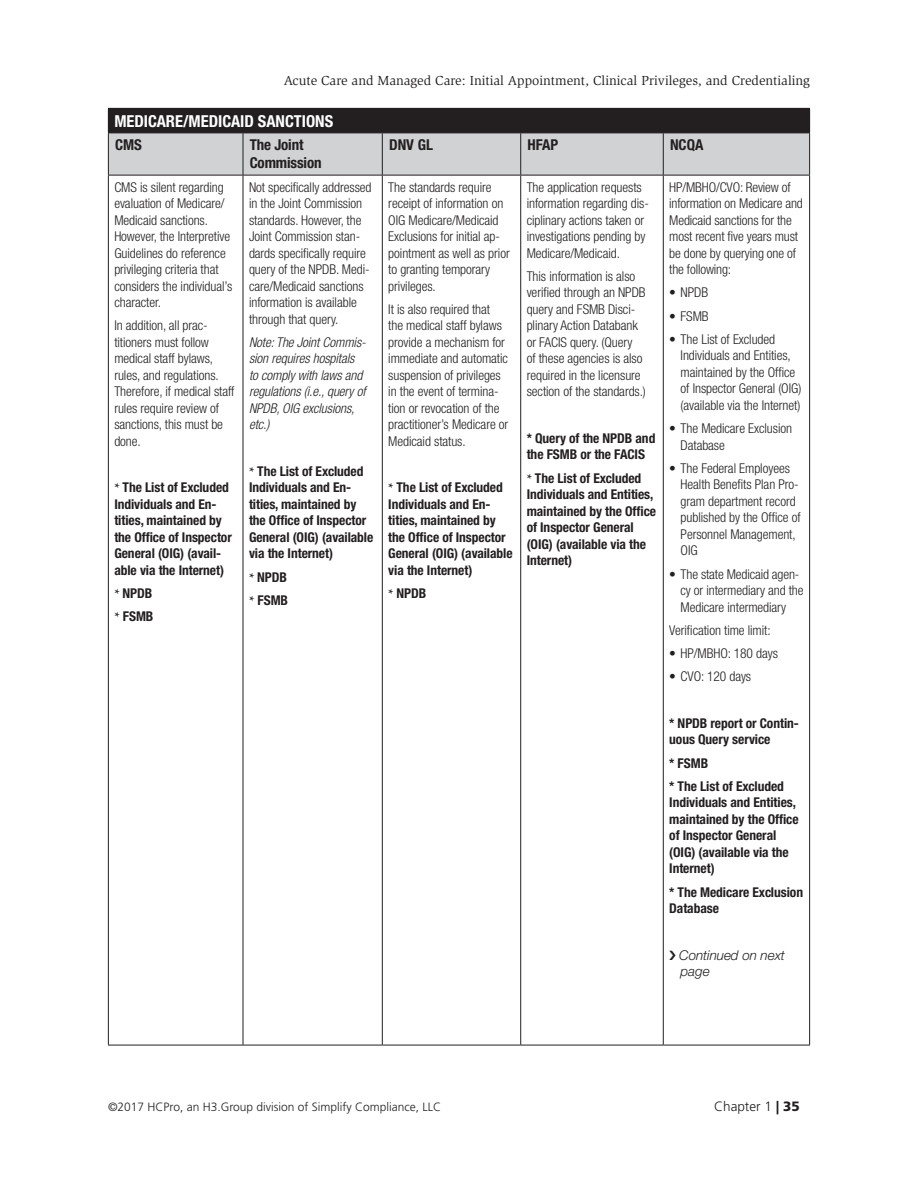
<style>
.page{position:relative;width:918px;height:1188px;background:#fff}
.page>*{position:absolute;margin:0;border:0;box-sizing:border-box;transform-origin:0 0}
.Table_Header_1{font:700 condensed 16.5px "Helvetica Neue LT Std";color:#fff}
.Table_Header{font:700 condensed 15px/18px "Helvetica Neue LT Std";letter-spacing:-.01em;color:#231f20}
.Table_body{font:300 condensed 13.5px/16.5px "Helvetica Neue LT Std";letter-spacing:-.005em;color:#231f20}
.Table_body-2{font:700 condensed 13.5px/16.5px "Helvetica Neue LT Std";letter-spacing:-.005em;color:#231f20}
.Table_bullet{font:300 condensed 13.5px/16.5px "Helvetica Neue LT Std";letter-spacing:-.005em;color:#231f20}
.Table_body-3{font:italic 300 condensed 13.5px/16.5px "Helvetica Neue LT Std";letter-spacing:-.005em;color:#231f20}
.t1{font:13.5px "Slimbach Std";color:#231f20}
.Table_bullet-2{font:italic 300 13.5px/16.5px "Helvetica Neue LT Std";letter-spacing:-.005em;color:#231f20}
.t2{font:300 13.5px "Frutiger LT Std";color:#231f20}
.t3{font:300 12px "Frutiger LT Std";color:#231f20}
.s1{font-family:"Minion Pro";font-stretch:normal}
.s2{font-weight:900}
</style>
<div class="page">
<hr style="left:108px;top:108px;width:135px;height:1px;background:#231f20">
<hr style="left:243px;top:108px;width:139px;height:1px;background:#231f20">
<hr style="left:382px;top:108px;width:139px;height:1px;background:#231f20">
<hr style="left:521px;top:108px;width:142px;height:1px;background:#231f20">
<hr style="left:663px;top:108px;width:147px;height:1px;background:#231f20">
<svg style="left:108px;top:109px;width:702px;height:66px;background:#8f8e90"></svg>
<hr style="left:108px;top:133px;width:135px;height:1px;background:#231f20">
<hr style="left:108px;top:133px;width:1px;height:42px;background:#231f20">
<hr style="left:243px;top:133px;width:139px;height:1px;background:#231f20">
<hr style="left:243px;top:133px;width:1px;height:42px;background:#231f20">
<hr style="left:382px;top:133px;width:139px;height:1px;background:#231f20">
<hr style="left:382px;top:133px;width:1px;height:42px;background:#231f20">
<hr style="left:521px;top:133px;width:142px;height:1px;background:#231f20">
<hr style="left:520px;top:133px;width:1px;height:42px;background:#231f20">
<hr style="left:663px;top:133px;width:147px;height:1px;background:#231f20">
<hr style="left:663px;top:133px;width:1px;height:42px;background:#231f20">
<hr style="left:809px;top:133px;width:1px;height:42px;background:#231f20">
<hr style="left:108px;top:175px;width:135px;height:1px;background:#231f20">
<hr style="left:108px;top:175px;width:1px;height:870px;background:#231f20">
<hr style="left:243px;top:175px;width:139px;height:1px;background:#231f20">
<hr style="left:243px;top:175px;width:1px;height:870px;background:#231f20">
<hr style="left:382px;top:175px;width:139px;height:1px;background:#231f20">
<hr style="left:382px;top:175px;width:1px;height:870px;background:#231f20">
<hr style="left:521px;top:175px;width:142px;height:1px;background:#231f20">
<hr style="left:520px;top:175px;width:1px;height:870px;background:#231f20">
<hr style="left:663px;top:175px;width:147px;height:1px;background:#231f20">
<hr style="left:663px;top:175px;width:1px;height:870px;background:#231f20">
<hr style="left:809px;top:175px;width:1px;height:870px;background:#231f20">
<hr style="left:108px;top:1045px;width:135px;height:1px;background:#231f20">
<hr style="left:243px;top:1045px;width:139px;height:1px;background:#231f20">
<hr style="left:382px;top:1045px;width:139px;height:1px;background:#231f20">
<hr style="left:521px;top:1045px;width:142px;height:1px;background:#231f20">
<hr style="left:663px;top:1045px;width:147px;height:1px;background:#231f20">
<p class="t1" style="left:284px;top:73px;width:528px">Acute Care and Managed Care: Initial Appointment, Clinical Privileges, and Credentialing</p>
<p class="Table_Header_1" style="left:114px;top:111px;width:220px">MEDICARE/MEDICAID SANCTIONS</p>
<p class="Table_Header" style="left:115px;top:136px;width:28px">CMS</p>
<p class="Table_Header" style="left:250px;top:136px;width:73px">The Joint<br>Commission</p>
<p class="Table_Header" style="left:389px;top:136px;width:45px">DNV GL</p>
<p class="Table_Header" style="left:527px;top:136px;width:32px">HFAP</p>
<p class="Table_Header" style="left:670px;top:136px;width:35px">NCQA</p>
<p class="Table_body" style="left:114px;top:178px;width:119px">CMS is silent regarding evaluation of Medicare/<br>Medicaid sanctions.<br>However, the Interpretive<br>Guidelines do reference privileging criteria that considers the individual’s character.</p>
<p class="Table_body" style="left:114px;top:317px;width:122px">In addition, all prac&shy;titioners must follow medical staff bylaws, rules, and regulations.<br>Therefore, if medical staff rules require review of sanctions, this must be done.</p>
<p class="Table_body-2" style="left:114px;top:479px;width:119px"><span class="s1">*</span> The List of Excluded<br>Individuals and En&shy;tities, maintained by the Office of Inspector<br>General (OIG) (avail&shy;able via the Internet)</p>
<p class="Table_body-2" style="left:114px;top:585px;width:40px"><span class="s1">*</span> NPDB</p>
<p class="Table_body-2" style="left:114px;top:608px;width:41px"><span class="s1">*</span> FSMB</p>
<p class="Table_body" style="left:669px;top:178px;width:135px">HP/MBHO/CVO: Review of information on Medicare and<br>Medicaid sanctions for the most recent five years must be done by querying one of the following:</p>
<p class="Table_bullet" style="left:669px;top:284px;width:40px">• NPDB</p>
<p class="Table_bullet" style="left:669px;top:307px;width:41px">• FSMB</p>
<p class="Table_bullet" style="left:681px;top:331px;width:122px;text-indent:-11px">• The List of Excluded<br>Individuals and Entities, maintained by the Office of Inspector General (OIG) (available via the Internet)</p>
<p class="Table_bullet" style="left:681px;top:420px;width:113px;text-indent:-11px">• The Medicare Exclusion<br>Database</p>
<p class="Table_bullet" style="left:681px;top:460px;width:122px;text-indent:-11px">• The Federal Employees<br>Health Benefits Plan Pro&shy;gram department record published by the Office of<br>Personnel Management,<br>OIG</p>
<p class="Table_bullet" style="left:681px;top:565px;width:124px;text-indent:-11px">• The state Medicaid agen&shy;cy or intermediary and the<br>Medicare intermediary</p>
<p class="Table_body" style="left:669px;top:622px;width:103px">Verification time limit:</p>
<p class="Table_bullet" style="left:669px;top:645px;width:110px">• HP/MBHO: 180 days</p>
<p class="Table_bullet" style="left:669px;top:668px;width:83px">• CVO: 120 days</p>
<p class="Table_body-2" style="left:669px;top:715px;width:131px">* NPDB report or Contin&shy;uous Query service</p>
<p class="Table_body-2" style="left:669px;top:754px;width:40px">* FSMB</p>
<p class="Table_body-2" style="left:669px;top:778px;width:131px">* The List of Excluded<br>Individuals and Entities, maintained by the Office of Inspector General (OIG) (available via the<br>Internet)</p>
<p class="Table_body-2" style="left:669px;top:883px;width:135px">* The Medicare Exclusion<br>Database</p>
<p class="Table_bullet-2" style="left:679px;top:946px;width:107px">Continued on next page</p>
<p class="Table_body" style="left:249px;top:178px;width:124px">Not specifically addressed in the Joint Commission standards. However, the<br>Joint Commission stan&shy;dards specifically require query of the NPDB. Medi&shy;care/Medicaid sanctions information is available through that query.</p>
<p class="Table_body-3" style="left:249px;top:334px;width:118px">Note: The Joint Commis&shy;sion requires hospitals to comply with laws and regulations (i.e., query of<br>NPDB, OIG exclusions, etc.)</p>
<p class="Table_body-2" style="left:249px;top:463px;width:126px"><span class="s1">*</span> The List of Excluded<br>Individuals and En&shy;tities, maintained by the Office of Inspector<br>General (OIG) (available via the Internet)</p>
<p class="Table_body-2" style="left:249px;top:568px;width:40px"><span class="s1">*</span> NPDB</p>
<p class="Table_body-2" style="left:249px;top:592px;width:41px"><span class="s1">*</span> FSMB</p>
<p class="Table_body" style="left:388px;top:178px;width:123px">The standards require receipt of information on<br>OIG Medicare/Medicaid<br>Exclusions for initial ap&shy;pointment as well as prior to granting temporary privileges.</p>
<p class="Table_body" style="left:388px;top:301px;width:122px">It is also required that the medical staff bylaws provide a mechanism for immediate and automatic suspension of privileges in the event of termina&shy;tion or revocation of the practitioner’s Medicare or<br>Medicaid status.</p>
<p class="Table_body-2" style="left:388px;top:479px;width:126px"><span class="s1">*</span> The List of Excluded<br>Individuals and En&shy;tities, maintained by the Office of Inspector<br>General (OIG) (available via the Internet)</p>
<p class="Table_body-2" style="left:388px;top:585px;width:40px"><span class="s1">*</span> NPDB</p>
<p class="Table_body" style="left:527px;top:178px;width:124px">The application requests information regarding dis&shy;ciplinary actions taken or investigations pending by<br>Medicare/Medicaid.</p>
<p class="Table_body" style="left:527px;top:268px;width:121px">This information is also verified through an NPDB query and FSMB Disci&shy;plinary Action Databank or FACIS query. (Query<br>of these agencies is also required in the licensure section of the standards.)</p>
<p class="Table_body-2" style="left:527px;top:430px;width:130px">* Query of the NPDB and the FSMB or the FACIS</p>
<p class="Table_body-2" style="left:527px;top:469px;width:131px"><span class="s1">*</span> The List of Excluded<br>Individuals and Entities, maintained by the Office of Inspector General (OIG) (available via the<br>Internet)</p>
<p class="t3" style="left:108px;top:1100px;width:335px">©2017 HCPro, an H3.Group division of Simplify Compliance, LLC</p>
<p class="t2" style="left:714px;top:1098px;width:87px">Chapter 1 <span class="s2">| 35</span></p>
</div>
